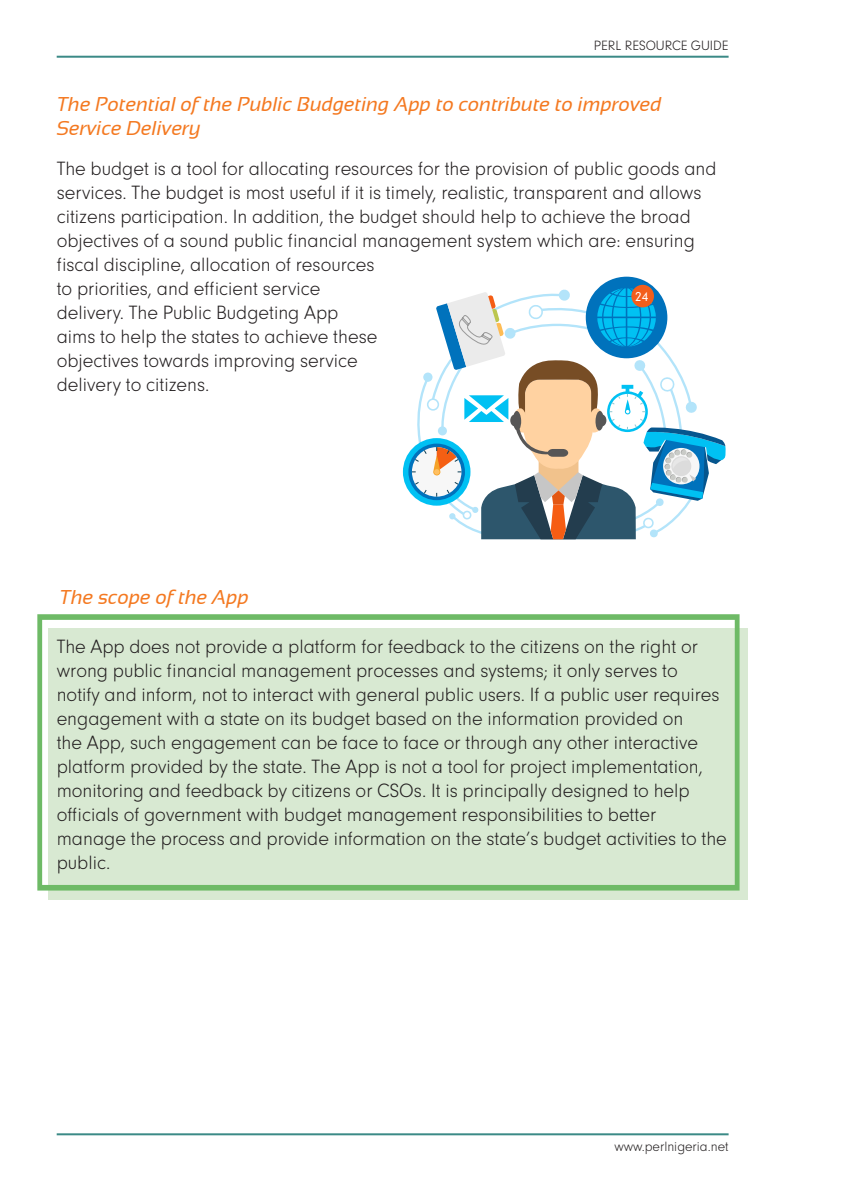
<style>
.page{position:relative;width:842px;height:1191px;background:#fff}
.page>*{position:absolute;margin:0;border:0;box-sizing:border-box;transform-origin:0 0}
.t1{font:20px/24px "Neuzeit Lgt";color:#231f20}
.t2{font:italic 20px/24px "Sansation";color:#f47921}
.t3{font:14px "Neuzeit Lgt";color:#231f20}
.t4{font:13.6px "Neuzeit Rmn";color:#fff}
</style>
<div class="page">
<hr style="left:57px;top:56px;width:672px;height:2px;background:#3b8a86">
<hr style="left:57px;top:1133px;width:672px;height:2px;background:#3b8a86">
<div style="left:48px;top:629px;width:700px;height:271px;background:#d8e9d2"></div>
<svg style="left:37px;top:614px;width:702px;height:276px"></svg>
<div style="left:403px;top:438px;width:67px;height:67px;background:#00c1f3;border-radius:50%"></div>
<svg style="left:408px;top:443px;width:57px;height:57px"></svg>
<div style="left:586px;top:277px;width:81px;height:81px;background:#0072bc;border-radius:50%"></div>
<div style="left:631px;top:285px;width:23px;height:22px;background:#f35e1b;border-radius:50%"></div>
<svg style="left:412px;top:288px;width:314px;height:251px"></svg>
<p class="t3" style="left:594px;top:36px;width:136px">PERL RESOURCE GUIDE</p>
<p class="t2" style="left:57px;top:92px;width:606px">The Potential of the Public Budgeting App to contribute to improved<br>Service Delivery</p>
<p class="t1" style="left:57px;top:158px;width:661px">The budget is a tool for allocating resources for the provision of public goods and services. The budget is most useful if it is timely, realistic, transparent and allows citizens participation. In addition, the budget should help to achieve the broad objectives of a sound public financial management system which are: ensuring fiscal discipline, allocation of resources<br>to priorities, and efficient service<br>delivery. The Public Budgeting App<br>aims to help the states to achieve these<br>objectives towards improving service<br>delivery to citizens.</p>
<p class="t4" style="left:635px;top:288px;width:15px">24</p>
<p class="t2" style="left:60px;top:585px;width:191px">The scope of the App</p>
<p class="t1" style="left:57px;top:636px;width:672px">The App does not provide a platform for feedback to the citizens on the right or wrong public financial management processes and systems; it only serves to<br>notify and inform, not to interact with general public users. If a public user requires engagement with a state on its budget based on the information provided on<br>the App, such engagement can be face to face or through any other interactive platform provided by the state. The App is not a tool for project implementation, monitoring and feedback by citizens or CSOs. It is principally designed to help officials of government with budget management responsibilities to better manage the process and provide information on the state’s budget activities to the public.</p>
<p class="t3" style="left:614px;top:1136px;width:116px">www.perlnigeria.net</p>
</div>
